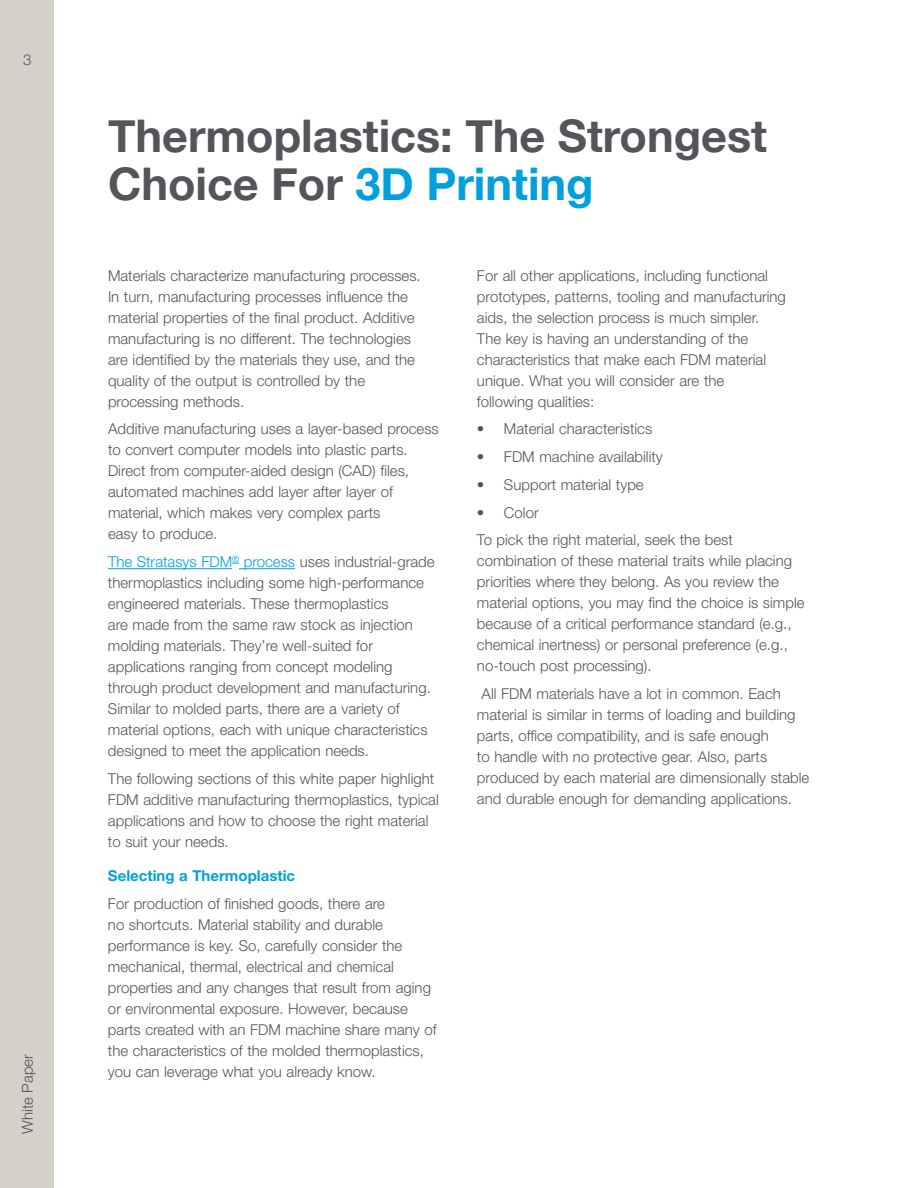
<style>
.page{position:relative;width:918px;height:1188px;background:#fff}
.page>*{position:absolute;margin:0;border:0;box-sizing:border-box;transform-origin:0 0}
.t1{font:700 45px/48px "Helvetica Neue";color:#54555a}
.t2{font:300 15px/21px "Helvetica Neue LT Std";color:#54555a}
.t3{font:700 15px "Helvetica Neue LT Std";color:#00a0df}
.s1{color:#00a0df}
</style>
<div class="page">
<div style="left:0;top:0;width:54px;height:1188px;background:#d4d0ca"></div>
<hr style="left:108px;top:568px;width:124px;height:1px;background:#00a0df">
<hr style="left:239px;top:568px;width:56px;height:1px;background:#00a0df">
<p class="t2" style="left:23px;top:49px;width:10px">3</p>
<p class="t2" style="left:17px;top:1134px;width:82px;rotate:-90deg">White Paper</p>
<h1 class="t1" style="left:108px;top:113px;width:661px">Thermoplastics: The Strongest<br>Choice For <span class="s1">3D Printing</span></h1>
<p class="t2" style="left:108px;top:265px;width:314px">Materials characterize manufacturing processes.<br>In turn, manufacturing processes influence the material properties of the final product. Additive manufacturing is no different. The technologies are identified by the materials they use, and the quality of the output is controlled by the processing methods.</p>
<p class="t2" style="left:108px;top:418px;width:332px">Additive manufacturing uses a layer-based process to convert computer models into plastic parts.<br>Direct from computer-aided design (CAD) files, automated machines add layer after layer of material, which makes very complex parts<br>easy to produce.</p>
<p class="t2" style="left:108px;top:551px;width:328px"><span class="s1">The Stratasys FDM</span><sup>®</sup> <span class="s1">process</span> uses industrial-grade thermoplastics including some high-performance engineered materials. These thermoplastics<br>are made from the same raw stock as injection molding materials. They’re well-suited for applications ranging from concept modeling through product development and manufacturing.<br>Similar to molded parts, there are a variety of material options, each with unique characteristics designed to meet the application needs.</p>
<p class="t2" style="left:108px;top:768px;width:332px">The following sections of this white paper highlight FDM additive manufacturing thermoplastics, typical applications and how to choose the right material to suit your needs.</p>
<p class="t3" style="left:108px;top:867px;width:189px">Selecting a Thermoplastic</p>
<p class="t2" style="left:108px;top:893px;width:330px">For production of finished goods, there are<br>no shortcuts. Material stability and durable performance is key. So, carefully consider the mechanical, thermal, electrical and chemical properties and any changes that result from aging or environmental exposure. However, because parts created with an FDM machine share many of the characteristics of the molded thermoplastics, you can leverage what you already know.</p>
<p class="t2" style="left:477px;top:265px;width:310px">For all other applications, including functional prototypes, patterns, tooling and manufacturing aids, the selection process is much simpler.<br>The key is having an understanding of the characteristics that make each FDM material unique. What you will consider are the<br>following qualities:</p>
<p class="t2" style="left:477px;top:418px;width:177px">• Material characteristics</p>
<p class="t2" style="left:477px;top:446px;width:187px">• FDM machine availability</p>
<p class="t2" style="left:477px;top:474px;width:168px">• Support material type</p>
<p class="t2" style="left:477px;top:498px;width:257px;line-height:27.8px">• Color<br>To pick the right material, seek the best</p>
<p class="t2" style="left:477px;top:550px;width:329px">combination of these material traits while placing priorities where they belong. As you review the material options, you may find the choice is simple because of a critical performance standard (e.g., chemical inertness) or personal preference (e.g., no-touch post processing).</p>
<p class="t2" style="left:477px;top:683px;width:334px;text-indent:5px">All FDM materials have a lot in common. Each material is similar in terms of loading and building parts, office compatibility, and is safe enough<br>to handle with no protective gear. Also, parts produced by each material are dimensionally stable and durable enough for demanding applications.</p>
</div>
